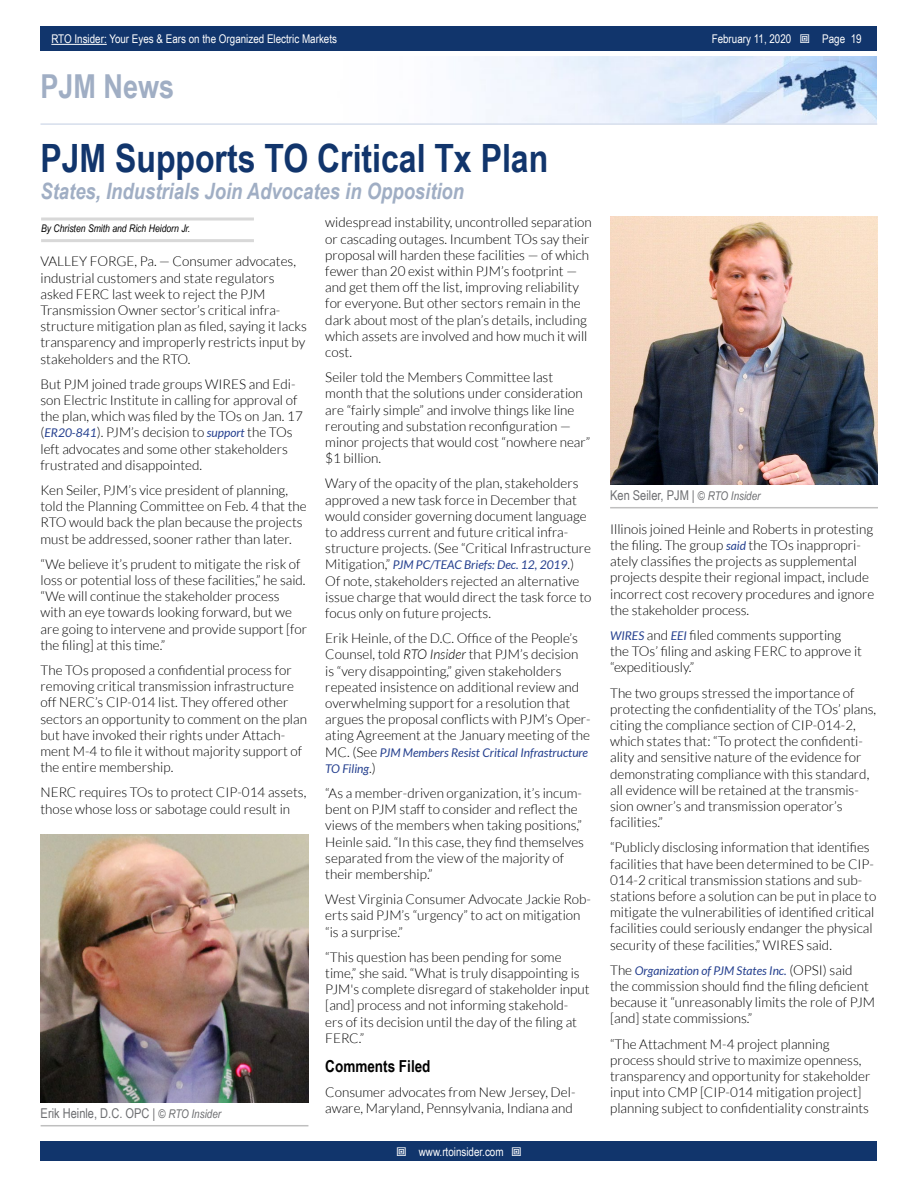
<style>
.page{position:relative;width:918px;height:1188px;background:#fff}
.page>*{position:absolute;margin:0;border:0;box-sizing:border-box;transform-origin:0 0}
.t1{font:700 39px "Arial Narrow";color:#11356c}
.t2{font:700 33px "Arial Narrow";color:#a0aec4}
.t3{font:italic 700 22.5px "Arial Narrow";color:#a0aec4}
.t4{font:700 16.5px "Arial Narrow";color:#000}
.t5{font:300 13.5px/16.2px "Lato";color:#000}
.t6{font:13.5px "Arial Narrow";color:#6d6e71}
.t7{font:italic 12px/16.2px "Lato";color:#25408f}
.t8{font:12px "Arial Narrow";color:#fff}
.t9{font:italic 10.5px "Arial Narrow";color:#000}
.s1{font-weight:300;font-style:normal;font-size:13.5px;color:#000}
.s2{font-style:italic}
.s3{font-weight:400;font-style:italic;font-size:12px;color:#25408f}
.s4{font-style:italic;font-size:12px}
</style>
<div class="page">
<div style="left:41px;top:1142px;width:836px;height:19px;background:#11356c"></div>
<div style="left:41px;top:27px;width:836px;height:24px;background:#11356c"></div>
<hr style="left:51px;top:44px;width:56px;height:1px;background:#fff">
<img style="left:474px;top:56px;width:403px;height:67px">
<hr style="left:40px;top:123px;width:837px;height:2px;background:#d6deec">
<hr style="left:41px;top:218px;width:213px;height:3px;background:#d8d8d8">
<hr style="left:41px;top:239px;width:213px;height:3px;background:#d8d8d8">
<hr style="left:41px;top:1125px;width:267px;height:1px;background:#bfbfbf">
<hr style="left:610px;top:507px;width:268px;height:1px;background:#bfbfbf">
<img style="left:41px;top:835px;width:267px;height:267px">
<img style="left:610px;top:217px;width:268px;height:267px">
<p class="t8" style="left:51px;top:30px;width:287px">RTO Insider: Your Eyes &amp; Ears on the Organized Electric Markets</p>
<p class="t8" style="left:712px;top:30px;width:81px">February 11, 2020</p>
<p class="t8" style="left:822px;top:30px;width:41px">Page 19</p>
<h2 class="t2" style="left:40px;top:61px;width:135px">PJM News</h2>
<h1 class="t1" style="left:40px;top:129px;width:509px">PJM Supports TO Critical Tx Plan</h1>
<h3 class="t3" style="left:40px;top:174px;width:425px">States, Industrials Join Advocates in Opposition</h3>
<p class="t9" style="left:41px;top:221px;width:151px">By Christen Smith and Rich Heidorn Jr.</p>
<p class="t5" style="left:325px;top:215px;width:268px">widespread instability, uncontrolled separation or cascading outages. Incumbent TOs say their proposal will harden these facilities — of which fewer than 20 exist within PJM’s footprint — and get them off the list, improving reliability for everyone. But other sectors remain in the dark about most of the plan’s details, including which assets are involved and how much it will cost.</p>
<p class="t5" style="left:325px;top:369px;width:267px">Seiler told the Members Committee last month that the solutions under consideration are “fairly simple” and involve things like line rerouting and substation reconfiguration — minor projects that would cost “nowhere near” $1 billion.</p>
<p class="t5" style="left:325px;top:476px;width:267px">Wary of the opacity of the plan, stakeholders approved a new task force in December that would consider governing document language to address current and future critical infra&shy;structure projects. (See “Critical Infrastructure</p>
<p class="t7" style="left:325px;top:557px;width:251px"><span class="s1">Mitigation,”</span> PJM PC/TEAC Briefs: Dec. 12, 2019<span class="s1">.)</span></p>
<p class="t5" style="left:325px;top:573px;width:268px">Of note, stakeholders rejected an alternative issue charge that would direct the task force to focus only on future projects.</p>
<p class="t5" style="left:325px;top:630px;width:267px">Erik Heinle, of the D.C. Office of the People’s Counsel, told <span class="s2">RTO Insider</span> that PJM’s decision<br>is “very disappointing,” given stakeholders repeated insistence on additional review and overwhelming support for a resolution that argues the proposal conflicts with PJM’s Oper&shy;ating Agreement at the January meeting of the</p>
<p class="t7" style="left:325px;top:744px;width:264px"><span class="s1">MC. (See</span> PJM Members Resist Critical Infrastructure<br>TO Filing<span class="s1">.)</span></p>
<p class="t5" style="left:325px;top:785px;width:260px">“As a member-driven organization, it’s incum&shy;bent on PJM staff to consider and reflect the views of the members when taking positions,” Heinle said. “In this case, they find themselves separated from the view of the majority of their membership.”</p>
<p class="t5" style="left:325px;top:891px;width:267px">West Virginia Consumer Advocate Jackie Rob&shy;erts said PJM’s “urgency” to act on mitigation “is a surprise.”</p>
<p class="t5" style="left:325px;top:949px;width:266px">“This question has been pending for some time,” she said. “What is truly disappointing is PJM's complete disregard of stakeholder input [and] process and not informing stakehold&shy;ers of its decision until the day of the filing at FERC.”</p>
<p class="t4" style="left:325px;top:1053px;width:107px">Comments Filed</p>
<p class="t5" style="left:325px;top:1084px;width:252px">Consumer advocates from New Jersey, Del&shy;aware, Maryland, Pennsylvania, Indiana and</p>
<p class="t5" style="left:40px;top:254px;width:268px">VALLEY FORGE, Pa. — Consumer advocates, industrial customers and state regulators asked FERC last week to reject the PJM Transmission Owner sector’s critical infra&shy;structure mitigation plan as filed, saying it lacks transparency and improperly restricts input by stakeholders and the RTO.</p>
<p class="t5" style="left:40px;top:376px;width:264px">But PJM joined trade groups WIRES and Edi&shy;son Electric Institute in calling for approval of the plan, which was filed by the TOs on Jan. 17 (<span class="s3">ER20-841</span>). PJM’s decision to <span class="s3">support</span> the TOs left advocates and some other stakeholders frustrated and disappointed.</p>
<p class="t5" style="left:41px;top:482px;width:268px">Ken Seiler, PJM’s vice president of planning, told the Planning Committee on Feb. 4 that the RTO would back the plan because the projects must be addressed, sooner rather than later.</p>
<p class="t5" style="left:41px;top:556px;width:268px">“We believe it’s prudent to mitigate the risk of loss or potential loss of these facilities,” he said. “We will continue the stakeholder process with an eye towards looking forward, but we are going to intervene and provide support [for the filing] at this time.”</p>
<p class="t5" style="left:41px;top:662px;width:268px">The TOs proposed a confidential process for removing critical transmission infrastructure off NERC’s CIP-014 list. They offered other sectors an opportunity to comment on the plan but have invoked their rights under Attach&shy;ment M-4 to file it without majority support of the entire membership.</p>
<p class="t5" style="left:41px;top:785px;width:267px">NERC requires TOs to protect CIP-014 assets, those whose loss or sabotage could result in</p>
<p class="t6" style="left:41px;top:1104px;width:182px">Erik Heinle, D.C. OPC | <span class="s4">© RTO Insider</span></p>
<p class="t8" style="left:419px;top:1143px;width:86px">www.rtoinsider.com</p>
<p class="t6" style="left:610px;top:486px;width:152px">Ken Seiler, PJM | <span class="s4">© RTO Insider</span></p>
<p class="t5" style="left:610px;top:521px;width:266px">Illinois joined Heinle and Roberts in protesting the filing. The group <span class="s3">said</span> the TOs inappropri&shy;ately classifies the projects as supplemental projects despite their regional impact, include incorrect cost recovery procedures and ignore the stakeholder process.</p>
<p class="t5" style="left:610px;top:627px;width:253px"><span class="s3">WIRES</span> and <span class="s3">EEI</span> filed comments supporting the TOs’ filing and asking FERC to approve it “expeditiously.”</p>
<p class="t5" style="left:610px;top:685px;width:268px">The two groups stressed the importance of protecting the confidentiality of the TOs’ plans, citing the compliance section of CIP-014-2, which states that: “To protect the confidenti&shy;ality and sensitive nature of the evidence for demonstrating compliance with this standard, all evidence will be retained at the transmis&shy;sion owner’s and transmission operator’s facilities.”</p>
<p class="t5" style="left:610px;top:840px;width:268px">“Publicly disclosing information that identifies facilities that have been determined to be CIP-014-2 critical transmission stations and sub&shy;stations before a solution can be put in place to mitigate the vulnerabilities of identified critical facilities could seriously endanger the physical security of these facilities,” WIRES said.</p>
<p class="t7" style="left:610px;top:963px;width:244px"><span class="s1">The</span> Organization of PJM States Inc. <span class="s1">(OPSI) said</span></p>
<p class="t5" style="left:610px;top:978px;width:266px">the commission should find the filing deficient because it “unreasonably limits the role of PJM [and] state commissions.”</p>
<p class="t5" style="left:610px;top:1036px;width:262px">“The Attachment M-4 project planning process should strive to maximize openness, transparency and opportunity for stakeholder input into CMP [CIP-014 mitigation project] planning subject to confidentiality constraints</p>
</div>
